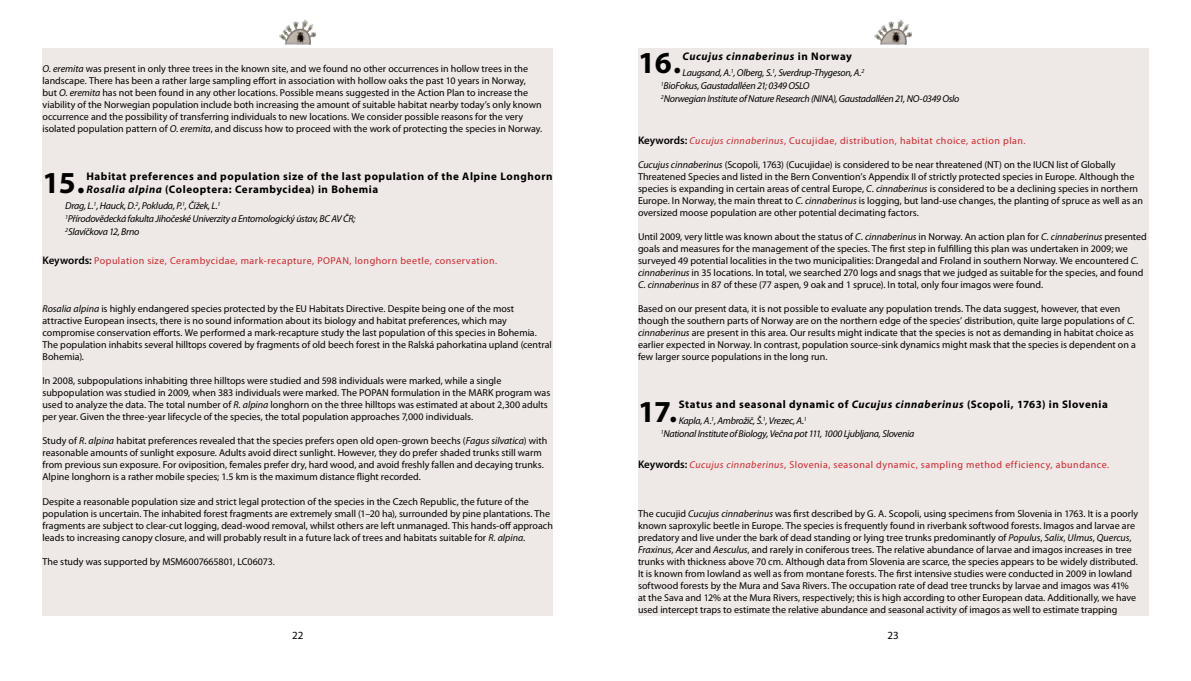
<style>
.page{position:relative;width:1191px;height:681px;background:#fff}
.page>*{position:absolute;margin:0;border:0;box-sizing:border-box;transform-origin:0 0}
.t1{font:700 30.6px "Myriad Pro";color:#000}
.t2{font:700 11px/13.2px "Myriad Pro";letter-spacing:.05em;color:#000}
.t3{font:italic 700 11px "Myriad Pro";letter-spacing:.055em;color:#000}
.t4{font:11px "Myriad Pro";color:#000}
.t5{font:10px/12px "Myriad Pro";color:#000}
.t6{font:italic 10px/13px "Myriad Pro";letter-spacing:-.03em;color:#000}
.t7{font:10px "Myriad Pro";letter-spacing:.05em;color:#d2232a}
.s1{font-style:italic}
.s2{font-weight:600;font-size:11px;color:#000}
.s3{font-style:normal}
</style>
<div class="page">
<img style="left:279px;top:19px;width:37px;height:26px">
<div style="left:43px;top:48px;width:510px;height:567px;background:#eee9e6"></div>
<img style="left:875px;top:19px;width:36px;height:26px">
<div style="left:638px;top:48px;width:510px;height:567px;background:#eee9e6"></div>
<p class="t5" style="left:43px;top:62px;width:501px"><span class="s1">O. eremita</span> was present in only three trees in the known site, and we found no other occurrences in hollow trees in the landscape. There has been a rather large sampling effort in association with hollow oaks the past 10 years in Norway, but <span class="s1">O. eremita</span> has not been found in any other locations. Possible means suggested in the Action Plan to increase the viability of the Norwegian population include both increasing the amount of suitable habitat nearby today’s only known occurrence and the possibility of transferring individuals to new locations. We consider possible reasons for the very isolated population pattern of <span class="s1">O. eremita</span>, and discuss how to proceed with the work of protecting the species in Norway.</p>
<h1 class="t1" style="left:43px;top:163px;width:44px">15.</h1>
<p class="t2" style="left:86px;top:169px;width:467px">Habitat preferences and population size of the last population of the Alpine Longhorn<br><span class="s1">Rosalia alpina</span> (Coleoptera: Cerambycidea) in Bohemia</p>
<p class="t6" style="left:65px;top:199px;width:292px">Drag, L.<sup>1</sup>, Hauck, D.<sup>2</sup>, Pokluda, P.<sup>1</sup>, Čížek, L.<sup>1<br>1</sup>Přírodovědecká fakulta Jihočeské Univerzity a Entomologický ústav, BC AV ČR;<br><sup>2</sup>Slavíčkova 12, Brno</p>
<p class="t7" style="left:43px;top:254px;width:456px"><span class="s2">Keywords:</span> Population size, Cerambycidae, mark-recapture, POPAN, longhorn beetle, conservation.</p>
<p class="t5" style="left:43px;top:302px;width:511px"><span class="s1">Rosalia alpina</span> is highly endangered species protected by the EU Habitats Directive. Despite being one of the most attractive European insects, there is no sound information about its biology and habitat preferences, which may compromise conservation efforts. We performed a mark-recapture study the last population of this species in Bohemia.<br>The population inhabits several hilltops covered by fragments of old beech forest in the Ralská pahorkatina upland (central Bohemia).</p>
<p class="t5" style="left:43px;top:374px;width:509px">In 2008, subpopulations inhabiting three hilltops were studied and 598 individuals were marked, while a single subpopulation was studied in 2009, when 383 individuals were marked. The POPAN formulation in the MARK program was used to analyze the data. The total number of <span class="s1">R. alpina</span> longhorn on the three hilltops was estimated at about 2,300 adults per year. Given the three-year lifecycle of the species, the total population approaches 7,000 individuals.</p>
<p class="t5" style="left:43px;top:434px;width:506px">Study of <span class="s1">R</span>. <span class="s1">alpina</span> habitat preferences revealed that the species prefers open old open-grown beechs (<span class="s1">Fagus silvatica</span>) with reasonable amounts of sunlight exposure. Adults avoid direct sunlight. However, they do prefer shaded trunks still warm from previous sun exposure. For oviposition, females prefer dry, hard wood, and avoid freshly fallen and decaying trunks.<br>Alpine longhorn is a rather mobile species; 1.5 km is the maximum distance flight recorded.</p>
<p class="t5" style="left:43px;top:494px;width:512px">Despite a reasonable population size and strict legal protection of the species in the Czech Republic, the future of the population is uncertain. The inhabited forest fragments are extremely small (1–20 ha), surrounded by pine plantations. The fragments are subject to clear-cut logging, dead-wood removal, whilst others are left unmanaged. This hands-off approach leads to increasing canopy closure, and will probably result in a future lack of trees and habitats suitable for <span class="s1">R. alpina</span>.</p>
<p class="t5" style="left:43px;top:554px;width:234px">The study was supported by MSM6007665801, LC06073.</p>
<h1 class="t1" style="left:638px;top:43px;width:45px">16.</h1>
<p class="t3" style="left:682px;top:49px;width:171px">Cucujus cinnaberinus <span class="s3">in Norway</span></p>
<p class="t6" style="left:660px;top:66px;width:300px;text-indent:22px">Laugsand, A.<sup>1</sup>, Olberg, S.<sup>1</sup>, Sverdrup-Thygeson, A.<sup>2<br>1</sup>BioFokus, Gaustadalléen 21; 0349 OSLO<br><sup>2</sup>Norwegian Institute of Nature Research (NINA), Gaustadalléen 21, NO-0349 Oslo</p>
<p class="t7" style="left:638px;top:134px;width:389px"><span class="s2">Keywords:</span> <span class="s1">Cucujus cinnaberinus</span>, Cucujidae, distribution, habitat choice, action plan.</p>
<p class="t5" style="left:638px;top:158px;width:506px"><span class="s1">Cucujus cinnaberinus</span> (Scopoli, 1763) (Cucujidae) is considered to be near threatened (NT) on the IUCN list of Globally Threatened Species and listed in the Bern Convention’s Appendix II of strictly protected species in Europe. Although the species is expanding in certain areas of central Europe, <span class="s1">C. cinnaberinus</span> is considered to be a declining species in northern Europe. In Norway, the main threat to <span class="s1">C. cinnaberinus</span> is logging, but land-use changes, the planting of spruce as well as an oversized moose population are other potential decimating factors.</p>
<p class="t5" style="left:638px;top:230px;width:510px">Until 2009, very little was known about the status of <span class="s1">C. cinnaberinus</span> in Norway. An action plan for <span class="s1">C. cinnaberinus</span> presented goals and measures for the management of the species. The first step in fulfilling this plan was undertaken in 2009; we surveyed 49 potential localities in the two municipalities: Drangedal and Froland in southern Norway. We encountered <span class="s1">C. cinnaberinus</span> in 35 locations. In total, we searched 270 logs and snags that we judged as suitable for the species, and found <span class="s1">C. cinnaberinus</span> in 87 of these (77 aspen, 9 oak and 1 spruce). In total, only four imagos were found.</p>
<p class="t5" style="left:638px;top:302px;width:499px">Based on our present data, it is not possible to evaluate any population trends. The data suggest, however, that even though the southern parts of Norway are on the northern edge of the species’ distribution, quite large populations of <span class="s1">C. cinnaberinus</span> are present in this area. Our results might indicate that the species is not as demanding in habitat choice as earlier expected in Norway. In contrast, population source-sink dynamics might mask that the species is dependent on a few larger source populations in the long run.</p>
<h1 class="t1" style="left:638px;top:391px;width:41px">17.</h1>
<p class="t2" style="left:679px;top:397px;width:431px">Status and seasonal dynamic of <span class="s1">Cucujus cinnaberinus</span> (Scopoli, 1763) in Slovenia</p>
<p class="t6" style="left:660px;top:414px;width:255px;text-indent:18px">Kapla, A.<sup>1</sup>, Ambrožič, Š.<sup>1</sup>, Vrezec, A.<sup>1<br>1</sup>National Institute of Biology, Večna pot 111, 1000 Ljubljana, Slovenia</p>
<p class="t7" style="left:638px;top:458px;width:473px"><span class="s2">Keywords:</span> <span class="s1">Cucujus cinnaberinus</span>, Slovenia, seasonal dynamic, sampling method efficiency, abundance.</p>
<p class="t5" style="left:638px;top:506px;width:501px">The cucujid <span class="s1">Cucujus cinnaberinus</span> was first described by G. A. Scopoli, using specimens from Slovenia in 1763. It is a poorly known saproxylic beetle in Europe. The species is frequently found in riverbank softwood forests. Imagos and larvae are predatory and live under the bark of dead standing or lying tree trunks predominantly of <span class="s1">Populus</span>, <span class="s1">Salix</span>, <span class="s1">Ulmus</span>, <span class="s1">Quercus</span>, <span class="s1">Fraxinus</span>, <span class="s1">Acer</span> and <span class="s1">Aesculus</span>, and rarely in coniferous trees. The relative abundance of larvae and imagos increases in tree trunks with thickness above 70 cm. Although data from Slovenia are scarce, the species appears to be widely distributed.<br>It is known from lowland as well as from montane forests. The first intensive studies were conducted in 2009 in lowland softwood forests by the Mura and Sava Rivers. The occupation rate of dead tree truncks by larvae and imagos was 41% at the Sava and 12% at the Mura Rivers, respectively; this is high according to other European data. Additionally, we have used intercept traps to estimate the relative abundance and seasonal activity of imagos as well to estimate trapping</p>
<p class="t4" style="left:292px;top:628px;width:13px">22</p>
<p class="t4" style="left:887px;top:628px;width:13px">23</p>
</div>
